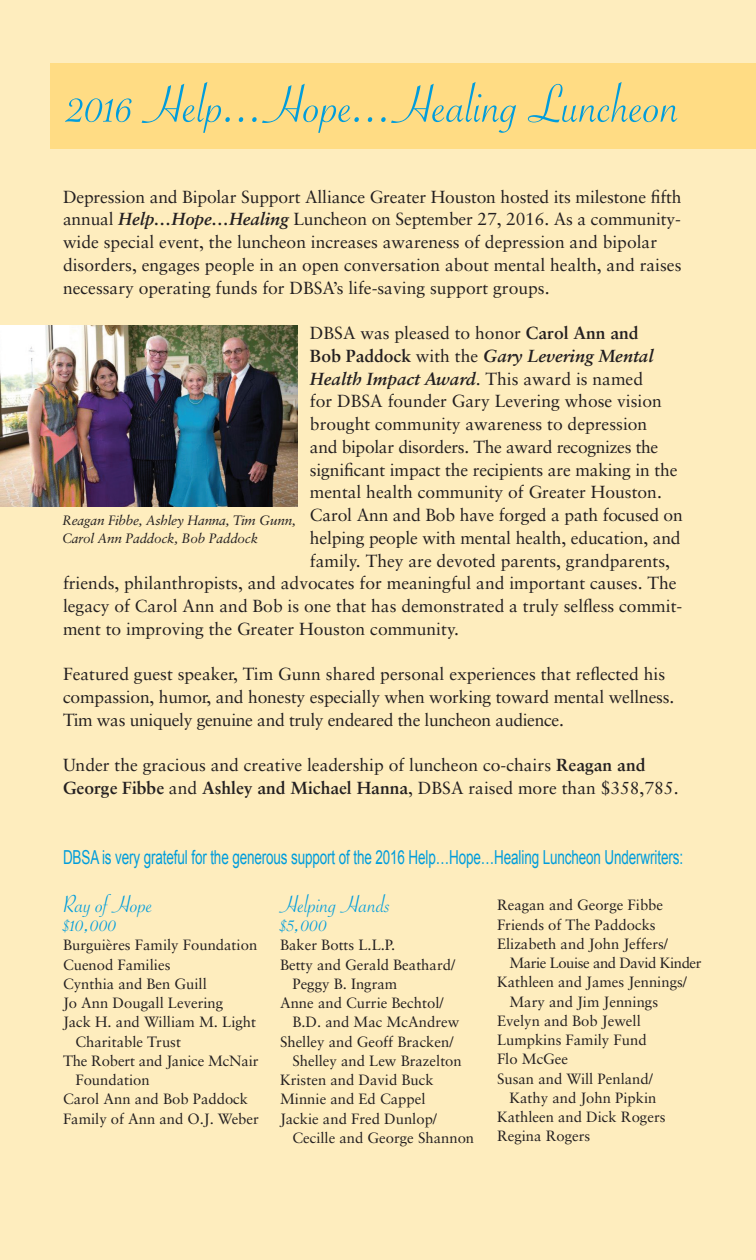
<style>
.page{position:relative;width:756px;height:1260px;background:#feedbe}
.page>*{position:absolute;margin:0;border:0;box-sizing:border-box;transform-origin:0 0}
.t1{font:57.75px "Savoye Let Plain";color:#009ddc}
.t2{font:26.25px/19.2px "Savoye Let Plain";color:#009ddc}
.t3{font:19.25px "Arial";letter-spacing:-.01em;color:#009ddc;scale:.7 1}
.t4{font:17.5px/22.8px "Sabon";color:#231f20}
.t5{font:italic 700 17.5px "Sabon";color:#231f20}
.t6{font:17.5px "Sabon";letter-spacing:-.02em;color:#231f20}
.t7{font:14.88px/19.2px "Sabon";color:#231f20}
.t8{font:14.88px/19.2px "Sabon";letter-spacing:-.03em;color:#231f20}
.t9{font:italic 13.65px/17.8px "Sabon";letter-spacing:-.02em;color:#231f20}
.s1{font-weight:700;font-style:italic}
.s2{font-weight:700}
.s3{font-style:normal}
.s4{font-weight:400;font-style:normal}
</style>
<div class="page">
<div style="left:50px;top:63px;width:706px;height:86px;background:#ffdc84"></div>
<img style="left:0;top:326px;width:297px;height:181px">
<p class="t1" style="left:68px;top:66px;width:613px">2016 Help...Hope...Healing Luncheon</p>
<p class="t4" style="left:63px;top:185px;width:620px">Depression and Bipolar Support Alliance Greater Houston hosted its milestone fifth annual <span class="s1">Help…Hope…Healing</span> Luncheon on September 27, 2016. As a community&shy;wide special event, the luncheon increases awareness of depression and bipolar disorders, engages people in an open conversation about mental health, and raises necessary operating funds for DBSA’s life-saving support groups.</p>
<p class="t4" style="left:310px;top:321px;width:330px">DBSA was pleased to honor <span class="s2">Carol Ann and</span></p>
<p class="t5" style="left:310px;top:345px;width:345px"><span class="s3">Bob Paddock</span> <span class="s4">with the</span> Gary Levering Mental</p>
<p class="t5" style="left:310px;top:368px;width:335px">Health Impact Award<span class="s4">. This award is named</span></p>
<p class="t4" style="left:310px;top:390px;width:354px">for DBSA founder Gary Levering whose vision</p>
<p class="t4" style="left:310px;top:412px;width:339px">brought community awareness to depression</p>
<p class="t6" style="left:310px;top:436px;width:350px">and bipolar disorders. The award recognizes the</p>
<p class="t4" style="left:310px;top:458px;width:369px">significant impact the recipients are making in the</p>
<p class="t4" style="left:310px;top:481px;width:353px">mental health community of Greater Houston.</p>
<p class="t4" style="left:310px;top:503px;width:374px">Carol Ann and Bob have forged a path focused on</p>
<p class="t4" style="left:310px;top:526px;width:372px">helping people with mental health, education, and</p>
<p class="t4" style="left:310px;top:549px;width:362px">family. They are devoted parents, grandparents,</p>
<p class="t4" style="left:63px;top:572px;width:615px">friends, philanthropists, and advocates for meaningful and important causes. The</p>
<p class="t4" style="left:63px;top:594px;width:621px">legacy of Carol Ann and Bob is one that has demonstrated a truly selfless commit-</p>
<p class="t4" style="left:63px;top:617px;width:398px">ment to improving the Greater Houston community.</p>
<p class="t4" style="left:63px;top:663px;width:613px">Featured guest speaker, Tim Gunn shared personal experiences that reflected his compassion, humor, and honesty especially when working toward mental wellness.<br>Tim was uniquely genuine and truly endeared the luncheon audience.</p>
<p class="t4" style="left:63px;top:754px;width:617px">Under the gracious and creative leadership of luncheon co-chairs <span class="s2">Reagan and<br>George Fibbe</span> and <span class="s2">Ashley and Michael Hanna</span>, DBSA raised more than $358,785.</p>
<p class="t9" style="left:62px;top:511px;width:235px">Reagan Fibbe, Ashley Hanna, Tim Gunn,<br>Carol Ann Paddock, Bob Paddock</p>
<p class="t3" style="left:63px;top:845px;width:888px">DBSA is very grateful for the generous support of the 2016 Help…Hope…Healing Luncheon Underwriters:</p>
<p class="t2" style="left:63px;top:895px;width:91px">Ray of Hope $10,000</p>
<p class="t7" style="left:63px;top:935px;width:196px">Burguières Family Foundation</p>
<p class="t7" style="left:63px;top:955px;width:109px">Cuenod Families</p>
<p class="t7" style="left:63px;top:974px;width:145px">Cynthia and Ben Guill</p>
<p class="t7" style="left:63px;top:993px;width:162px">Jo Ann Dougall Levering</p>
<p class="t7" style="left:75px;top:1012px;width:182px;text-indent:-12px">Jack H. and William M. Light<br>Charitable Trust</p>
<p class="t7" style="left:75px;top:1051px;width:185px;text-indent:-12px">The Robert and Janice McNair<br>Foundation</p>
<p class="t7" style="left:63px;top:1089px;width:187px">Carol Ann and Bob Paddock</p>
<p class="t7" style="left:63px;top:1109px;width:197px">Family of Ann and O.J. Weber</p>
<p class="t2" style="left:280px;top:895px;width:112px">Helping Hands</p>
<p class="t2" style="left:280px;top:914px;width:49px">$5,000</p>
<p class="t7" style="left:280px;top:935px;width:117px">Baker Botts L.L.P.</p>
<p class="t7" style="left:292px;top:955px;width:164px;text-indent:-12px">Betty and Gerald Beathard/<br>Peggy B. Ingram</p>
<p class="t7" style="left:292px;top:993px;width:168px;text-indent:-12px">Anne and Currie Bechtol/<br>B.D. and Mac McAndrew</p>
<p class="t7" style="left:292px;top:1032px;width:171px;text-indent:-12px">Shelley and Geoff Bracken/<br>Shelley and Lew Brazelton</p>
<p class="t7" style="left:280px;top:1070px;width:155px">Kristen and David Buck</p>
<p class="t7" style="left:280px;top:1089px;width:147px">Minnie and Ed Cappel</p>
<p class="t7" style="left:292px;top:1109px;width:183px;text-indent:-12px">Jackie and Fred Dunlop/<br>Cecille and George Shannon</p>
<p class="t7" style="left:497px;top:896px;width:168px">Reagan and George Fibbe</p>
<p class="t7" style="left:497px;top:915px;width:160px">Friends of The Paddocks</p>
<p class="t8" style="left:509px;top:934px;width:194px;text-indent:-12px">Elizabeth and John Jeffers/<br>Marie Louise and David Kinder</p>
<p class="t7" style="left:509px;top:973px;width:179px;text-indent:-12px">Kathleen and James Jennings/<br>Mary and Jim Jennings</p>
<p class="t7" style="left:497px;top:1011px;width:145px">Evelyn and Bob Jewell</p>
<p class="t7" style="left:497px;top:1030px;width:151px">Lumpkins Family Fund</p>
<p class="t7" style="left:497px;top:1050px;width:73px">Flo McGee</p>
<p class="t7" style="left:497px;top:1069px;width:161px;text-align:right">Susan and Will Penland/<br>Kathy and John Pipkin</p>
<p class="t7" style="left:497px;top:1107px;width:170px">Kathleen and Dick Rogers</p>
<p class="t7" style="left:497px;top:1127px;width:95px">Regina Rogers</p>
</div>
